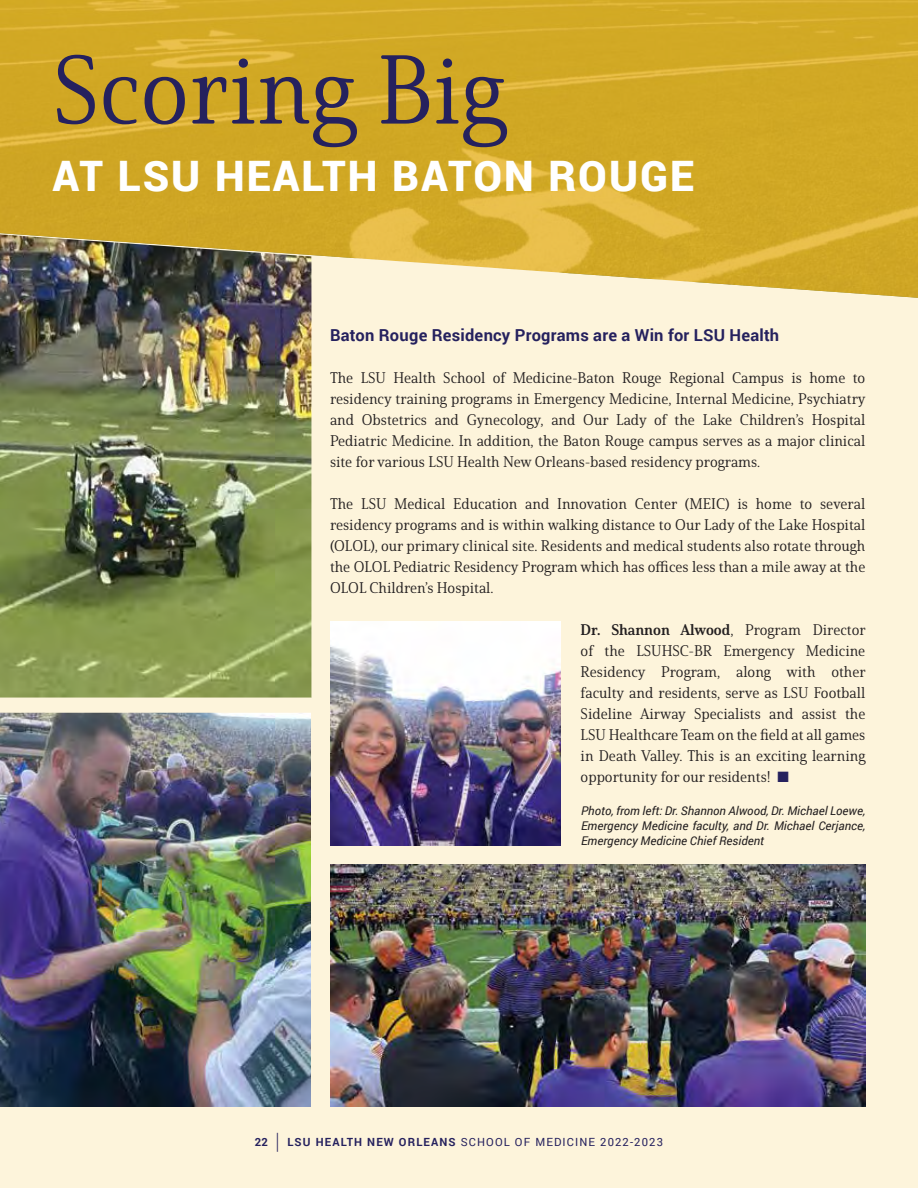
<style>
.page{position:relative;width:918px;height:1188px;background:#fff}
.page>*{position:absolute;margin:0;border:0;box-sizing:border-box;transform-origin:0 0}
.t1{font:94.8px "Solitas Serif Nor Reg";color:#25215e}
.t2{font:900 42px "Roboto";letter-spacing:.05em;color:#fff}
.t3{font:700 16.5px "Roboto";letter-spacing:.015em;color:#25215e}
.t4{font:15px/21px "Solitas Serif Nor Reg";color:#231f20;text-align:justify}
.t5{font:15px "Solitas Serif Nor Bol";color:#231f20}
.t6{font:italic 12px/15px "Roboto";color:#231f20;text-align:justify}
.t7{font:11.25px "Roboto";letter-spacing:.1em;color:#25215e}
.s1{font-family:"Solitas Serif Nor Reg"}
.s2{color:#25215e}
.s3{font-weight:700}
.s4{font-size:22.5px}
</style>
<div class="page">
<div style="left:0;top:184px;width:918px;height:1004px;background:#fdf4db"></div>
<hr style="left:917px;top:0;width:1px;height:1188px;background:#e7e4eb">
<img style="left:330px;top:864px;width:535px;height:243px">
<img style="left:330px;top:621px;width:230px;height:225px">
<img style="left:0;top:713px;width:311px;height:394px">
<img style="left:0;top:298px;width:311px;height:400px">
<svg style="left:0;top:0;width:918px;height:298px;background:#cca733"></svg>
<h1 class="t1" style="left:53px;top:33px;width:454px">Scoring Big</h1>
<h2 class="t2" style="left:53px;top:146px;width:643px">AT LSU HEALTH BATON ROUGE</h2>
<p class="t3" style="left:330px;top:324px;width:451px">Baton Rouge Residency Programs are a Win for LSU Health</p>
<p class="t4" style="left:330px;top:367px;width:537px">The LSU Health School of Medicine-Baton Rouge Regional Campus is home to residency training programs in Emergency Medicine, Internal Medicine, Psychiatry and Obstetrics and Gynecology, and Our Lady of the Lake Children’s Hospital Pediatric Medicine. In addition, the Baton Rouge campus serves as a major clinical site for various LSU Health New Orleans-based residency programs.</p>
<p class="t4" style="left:330px;top:493px;width:537px">The LSU Medical Education and Innovation Center (MEIC) is home to several residency programs and is within walking distance to Our Lady of the Lake Hospital (OLOL), our primary clinical site. Residents and medical students also rotate through the OLOL Pediatric Residency Program which has offices less than a mile away at the OLOL Children’s Hospital.</p>
<p class="t5" style="left:581px;top:621px;width:287px">Dr. Shannon Alwood<span class="s1">, Program Director</span></p>
<p class="t4" style="left:581px;top:640px;width:287px">of the LSUHSC-BR Emergency Medicine Residency Program, along with other faculty and residents, serve as LSU Football Sideline Airway Specialists and assist the LSU Healthcare Team on the field at all games in Death Valley. This is an exciting learning opportunity for our residents! <span class="s2">■</span></p>
<p class="t6" style="left:581px;top:802px;width:286px">Photo, from left: Dr. Shannon Alwood, Dr. Michael Loewe, Emergency Medicine faculty, and Dr. Michael Cerjance, Emergency Medicine Chief Resident</p>
<p class="t7" style="left:255px;top:1134px;width:410px"><span class="s3">22</span> <span class="s4">|</span> <span class="s3">LSU HEALTH NEW ORLEANS</span> SCHOOL OF MEDICINE 2022-2023</p>
</div>
